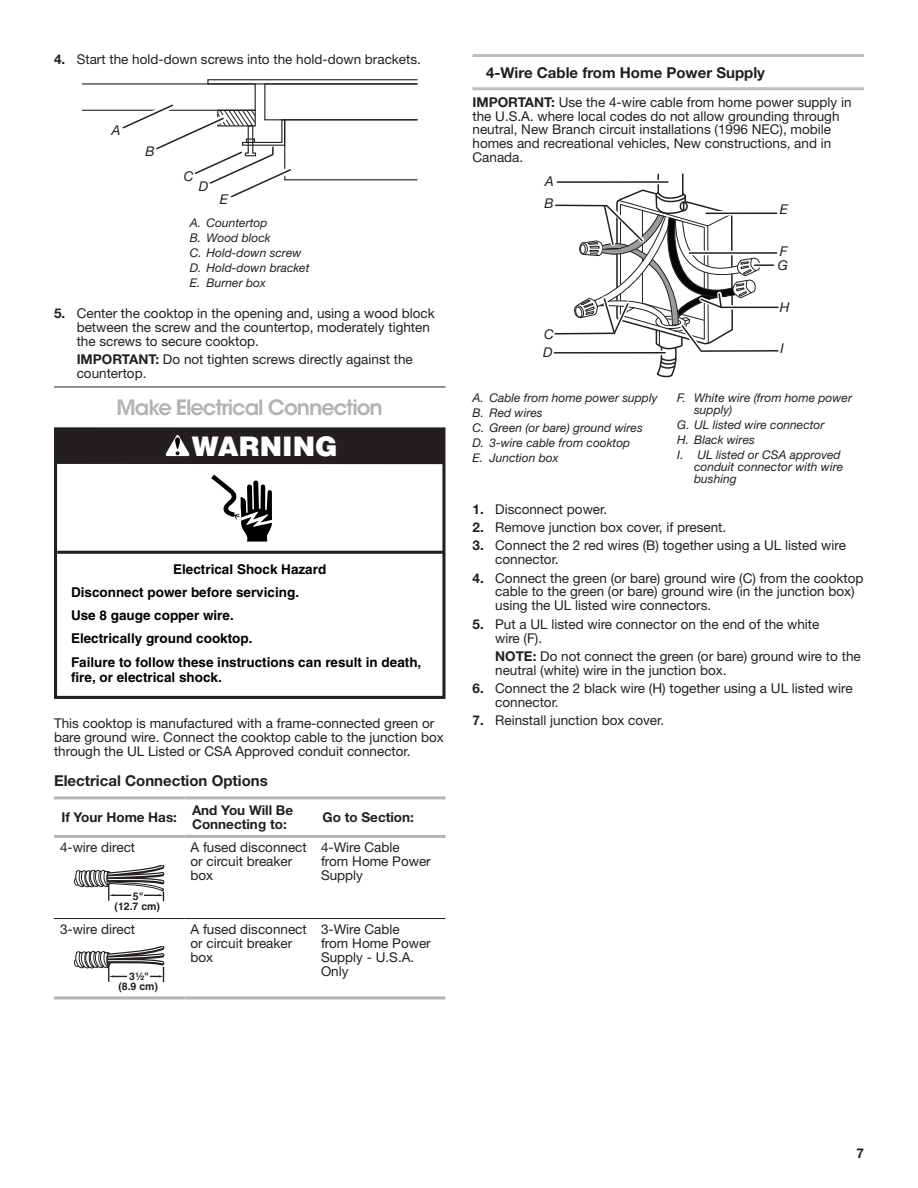
<style>
.page{position:relative;width:918px;height:1188px;background:#fff}
.page>*{position:absolute;margin:0;border:0;box-sizing:border-box;transform-origin:0 0}
.t1{font:900 27px "Helvetica";color:#fff}
.Heading_2{font:600 21px "ITC Avant Garde Std";letter-spacing:-.05em;color:#b2b3b7}
.Heading_3_Rules{font:700 15px "Helvetica Neue LT Std";color:#231f20}
.Heading_3_Plus{font:700 15px "Helvetica Neue LT Std";color:#231f20}
.Body{font:13.5px/13.8px "Helvetica Neue LT Std";color:#231f20}
.t2{font:700 13.5px/23.2px "Helvetica";color:#000}
.Body_Indent{font:13.5px/13.8px "Helvetica Neue LT Std";color:#231f20}
.Body_Bold{font:700 13.5px/13.8px "Helvetica Neue LT Std";color:#231f20}
.t3{font:italic 13.5px "Helvetica Neue LT Std";color:#231f20}
.Table_Callouts{font:italic 12px/12px "Helvetica Neue LT Std";color:#231f20}
.t4{font:700 10.5px "Helvetica";color:#231f20}
.t5{font:700 10.5px "Helvetica Fraction";color:#231f20}
.s1{font-weight:700}
.s2{font-family:"Helvetica"}
</style>
<div class="page">
<hr style="left:54px;top:387px;width:392px;height:1px;background:#231f20">
<hr style="left:54px;top:996px;width:130px;height:3px;background:#b2b3b7">
<hr style="left:184px;top:996px;width:131px;height:3px;background:#b2b3b7">
<hr style="left:315px;top:996px;width:131px;height:3px;background:#b2b3b7">
<hr style="left:54px;top:918px;width:130px;height:1px;background:#231f20">
<hr style="left:184px;top:918px;width:131px;height:1px;background:#231f20">
<hr style="left:315px;top:918px;width:131px;height:1px;background:#231f20">
<hr style="left:54px;top:796px;width:130px;height:3px;background:#b2b3b7">
<hr style="left:184px;top:796px;width:131px;height:3px;background:#b2b3b7">
<hr style="left:315px;top:796px;width:131px;height:3px;background:#b2b3b7">
<hr style="left:54px;top:835px;width:130px;height:3px;background:#b2b3b7">
<hr style="left:184px;top:835px;width:131px;height:3px;background:#b2b3b7">
<hr style="left:315px;top:835px;width:131px;height:3px;background:#b2b3b7">
<svg style="left:74px;top:865px;width:90px;height:36px"></svg>
<svg style="left:74px;top:946px;width:90px;height:36px"></svg>
<hr style="left:472px;top:54px;width:392px;height:3px;background:#bcbdc0">
<hr style="left:472px;top:87px;width:392px;height:3px;background:#bcbdc0">
<div style="left:207px;top:79px;width:211px;height:6px;border:1px solid #231f20"></div>
<div style="left:81px;top:83px;width:175px;height:28px;border:1px solid #231f20"></div>
<div style="left:264px;top:83px;width:154px;height:37px;border:1px solid #231f20"></div>
<div style="left:284px;top:119px;width:134px;height:61px;border:1px solid #231f20"></div>
<svg style="left:114px;top:96px;width:185px;height:102px"></svg>
<div style="left:54px;top:427px;width:391px;height:272px;border:3px solid #231f20"></div>
<hr style="left:57px;top:551px;width:387px;height:3px;background:#231f20">
<div style="left:56px;top:428px;width:388px;height:36px;background:#231f20"></div>
<svg style="left:165px;top:435px;width:25px;height:21px"></svg>
<svg style="left:211px;top:475px;width:61px;height:67px"></svg>
<svg style="left:553px;top:173px;width:226px;height:205px"></svg>
<div style="left:569px;top:350px;width:101px;height:5px;background:#fff"></div>
<hr style="left:554px;top:352px;width:111px;height:2px;background:#231f20">
<p class="Body" style="left:54px;top:52px;width:368px"><span class="s1">4.</span> Start the hold-down screws into the hold-down brackets.</p>
<p class="t3" style="left:112px;top:122px;width:11px">A</p>
<p class="t3" style="left:145px;top:143px;width:11px">B</p>
<p class="t3" style="left:184px;top:168px;width:11px">C</p>
<p class="t3" style="left:199px;top:178px;width:11px">D</p>
<p class="Table_Callouts" style="left:190px;top:216px;width:79px">A. Countertop</p>
<p class="Table_Callouts" style="left:190px;top:231px;width:82px">B. Wood block</p>
<p class="Table_Callouts" style="left:190px;top:246px;width:113px">C. Hold-down screw</p>
<p class="Table_Callouts" style="left:190px;top:261px;width:121px">D. Hold-down bracket</p>
<p class="Table_Callouts" style="left:190px;top:276px;width:78px">E. Burner box</p>
<p class="t3" style="left:220px;top:191px;width:10px">E</p>
<p class="Body" style="left:77px;top:306px;width:360px;text-indent:-23px"><span class="s1">5.</span> Center the cooktop in the opening and, using a wood block between the screw and the countertop, moderately tighten the screws to secure cooktop.</p>
<p class="Body_Indent" style="left:77px;top:352px;width:338px"><span class="s1">IMPORTANT:</span> Do not tighten screws directly against the countertop.</p>
<h2 class="Heading_2" style="left:117px;top:394px;width:268px">Make Electrical Connection</h2>
<p class="t1" style="left:192px;top:429px;width:148px">WARNING</p>
<p class="t2" style="left:71px;top:557px;width:352px;text-indent:102px">Electrical Shock Hazard<br>Disconnect power before servicing.<br>Use 8 gauge copper wire.<br>Electrically ground cooktop.<br>Failure to follow these instructions can result in death,</p>
<p class="t2" style="left:71px;top:666px;width:152px">fire, or electrical shock.</p>
<p class="Body" style="left:54px;top:716px;width:391px">This cooktop is manufactured with a frame-connected green or bare ground wire. Connect the cooktop cable to the junction box through the UL Listed or CSA Approved conduit connector.</p>
<h3 class="Heading_3_Plus" style="left:54px;top:771px;width:215px">Electrical Connection Options</h3>
<p class="Body_Bold" style="left:62px;top:810px;width:117px">If Your Home Has:</p>
<p class="Body_Bold" style="left:192px;top:803px;width:103px">And You Will Be<br>Connecting to:</p>
<p class="Body_Bold" style="left:322px;top:810px;width:93px">Go to Section:</p>
<p class="Body" style="left:60px;top:840px;width:77px">4-wire direct</p>
<p class="Body" style="left:190px;top:840px;width:118px">A fused disconnect or circuit breaker box</p>
<p class="Body" style="left:321px;top:840px;width:111px">4-Wire Cable<br>from Home Power<br>Supply</p>
<p class="t4" style="left:115px;top:900px;width:47px">(12.7 cm)</p>
<p class="t4" style="left:133px;top:890px;width:12px">5"</p>
<p class="Body" style="left:60px;top:922px;width:77px">3-wire direct</p>
<p class="Body" style="left:190px;top:922px;width:118px">A fused disconnect or circuit breaker box</p>
<p class="Body" style="left:321px;top:922px;width:111px">3-Wire Cable<br>from Home Power<br>Supply - U.S.A.<br>Only</p>
<p class="t4" style="left:118px;top:979px;width:41px">(8.9 cm)</p>
<p class="t5" style="left:129px;top:972px;width:21px"><span class="s2">3</span>¹⁄₂<span class="s2">"</span></p>
<h3 class="Heading_3_Rules" style="left:486px;top:63px;width:281px">4-Wire Cable from Home Power Supply</h3>
<p class="Body" style="left:472px;top:95px;width:381px"><span class="s1">IMPORTANT:</span> Use the 4-wire cable from home power supply in the U.S.A. where local codes do not allow grounding through neutral, New Branch circuit installations (1996 NEC), mobile homes and recreational vehicles, New constructions, and in Canada.</p>
<p class="t3" style="left:545px;top:174px;width:10px">A</p>
<p class="t3" style="left:544px;top:195px;width:11px">B</p>
<p class="t3" style="left:544px;top:326px;width:11px">C</p>
<p class="t3" style="left:543px;top:344px;width:11px">D</p>
<p class="Table_Callouts" style="left:472px;top:391px;width:186px">A. Cable from home power supply</p>
<p class="Table_Callouts" style="left:472px;top:406px;width:72px">B. Red wires</p>
<p class="Table_Callouts" style="left:472px;top:421px;width:172px">C. Green (or bare) ground wires</p>
<p class="Table_Callouts" style="left:472px;top:436px;width:159px">D. 3-wire cable from cooktop</p>
<p class="Table_Callouts" style="left:472px;top:451px;width:88px">E. Junction box</p>
<p class="t3" style="left:780px;top:202px;width:10px">E</p>
<p class="t3" style="left:780px;top:243px;width:9px">F</p>
<p class="t3" style="left:778px;top:257px;width:12px">G</p>
<p class="t3" style="left:780px;top:300px;width:11px">H</p>
<p class="t3" style="left:781px;top:341px;width:5px">I</p>
<p class="Table_Callouts" style="left:694px;top:391px;width:159px;text-indent:-17px">F. White wire (from home power supply)</p>
<p class="Table_Callouts" style="left:677px;top:418px;width:149px">G. UL listed wire connector</p>
<p class="Table_Callouts" style="left:677px;top:433px;width:79px">H. Black wires</p>
<p class="Table_Callouts" style="left:694px;top:448px;width:150px;text-indent:-17px">I. UL listed or CSA approved conduit connector with wire bushing</p>
<p class="Body" style="left:472px;top:502px;width:136px"><span class="s1">1.</span> Disconnect power.</p>
<p class="Body" style="left:472px;top:520px;width:255px"><span class="s1">2.</span> Remove junction box cover, if present.</p>
<p class="Body" style="left:495px;top:538px;width:352px;text-indent:-23px"><span class="s1">3.</span> Connect the 2 red wires (B) together using a UL listed wire connector.</p>
<p class="Body" style="left:495px;top:571px;width:370px;text-indent:-23px"><span class="s1">4.</span> Connect the green (or bare) ground wire (C) from the cooktop cable to the green (or bare) ground wire (in the junction box) using the UL listed wire connectors.</p>
<p class="Body" style="left:495px;top:617px;width:326px;text-indent:-23px"><span class="s1">5.</span> Put a UL listed wire connector on the end of the white wire (F).</p>
<p class="Body_Indent" style="left:495px;top:649px;width:367px"><span class="s1">NOTE:</span> Do not connect the green (or bare) ground wire to the neutral (white) wire in the junction box.</p>
<p class="Body" style="left:495px;top:681px;width:359px;text-indent:-23px"><span class="s1">6.</span> Connect the 2 black wire (H) together using a UL listed wire connector.</p>
<p class="Body" style="left:472px;top:714px;width:193px"><span class="s1">7.</span> Reinstall junction box cover.</p>
<p class="Body_Bold" style="left:856px;top:1146px;width:9px">7</p>
</div>
